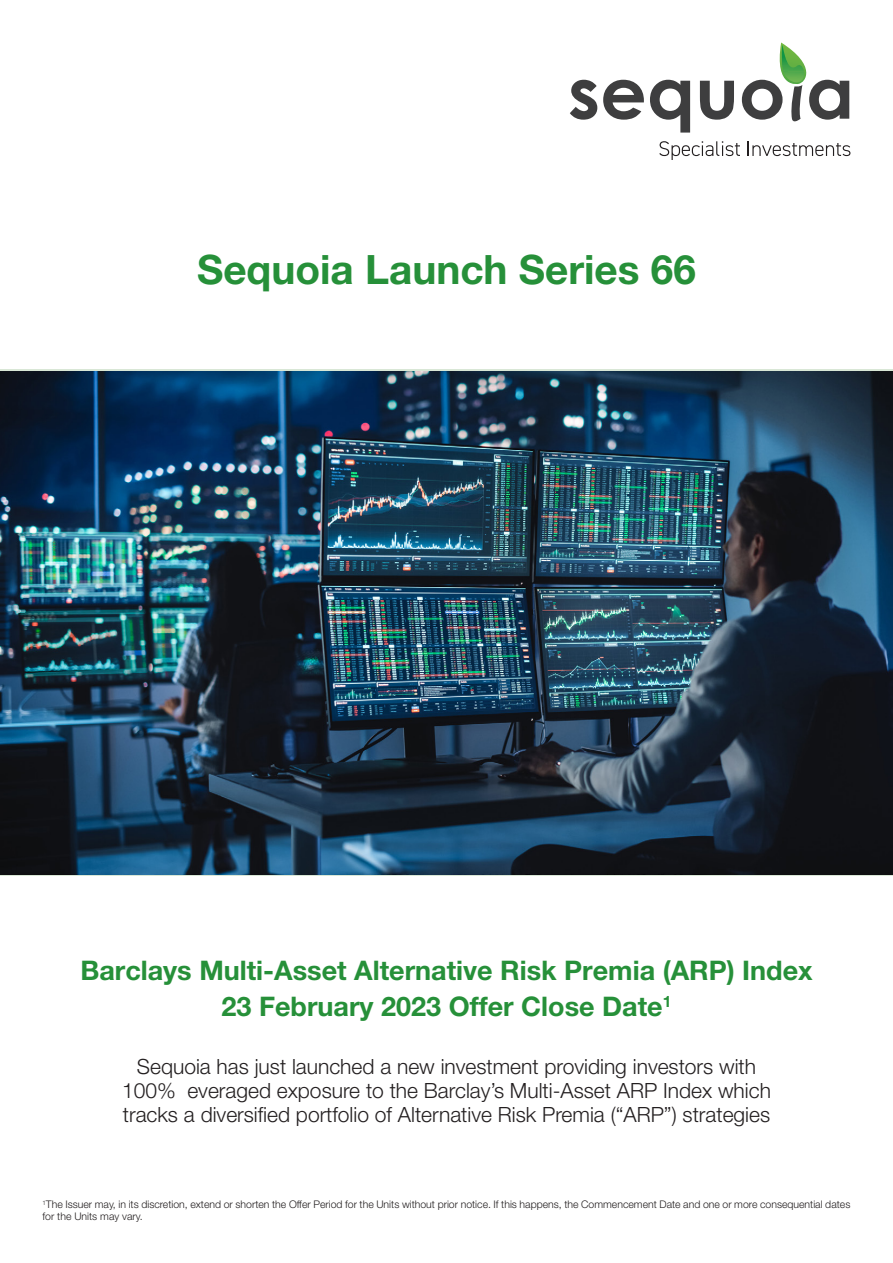
<style>
.page{position:relative;width:893px;height:1263px;background:#fff}
.page>*{position:absolute;margin:0;border:0;box-sizing:border-box;transform-origin:0 0}
.t1{font:700 40.5px "Helvetica Neue LT Pro";color:#269039}
.t2{font:700 27px/35.5px "Helvetica Neue LT Pro";color:#269039;text-align:center}
.t3{font:300 21px/24px "Helvetica Neue LT Pro";color:#231f20;text-align:center}
.t4{font:300 10.5px/12px "Helvetica Neue LT Pro";color:#231f20}
</style>
<div class="page">
<svg style="left:659px;top:141px;width:81px;height:19px"></svg>
<svg style="left:748px;top:141px;width:102px;height:15px"></svg>
<svg style="left:570px;top:43px;width:279px;height:90px"></svg>
<img style="left:0;top:372px;width:893px;height:502px">
<h1 class="t1" style="left:197px;top:245px;width:500px">Sequoia Launch Series 66</h1>
<p class="t2" style="left:80px;top:952px;width:734px">Barclays Multi-Asset Alternative Risk Premia (ARP) Index<br>23 February 2023 Offer Close Date<sup>1</sup></p>
<p class="t3" style="left:122px;top:1054px;width:650px">Sequoia has just launched a new investment providing investors with<br>100% everaged exposure to the Barclay’s Multi-Asset ARP Index which tracks a diversified portfolio of Alternative Risk Premia (“ARP”) strategies</p>
<p class="t4" style="left:43px;top:1198px;width:809px"><sup>1</sup>The Issuer may, in its discretion, extend or shorten the Offer Period for the Units without prior notice. If this happens, the Commencement Date and one or more consequential dates for the Units may vary.</p>
</div>
